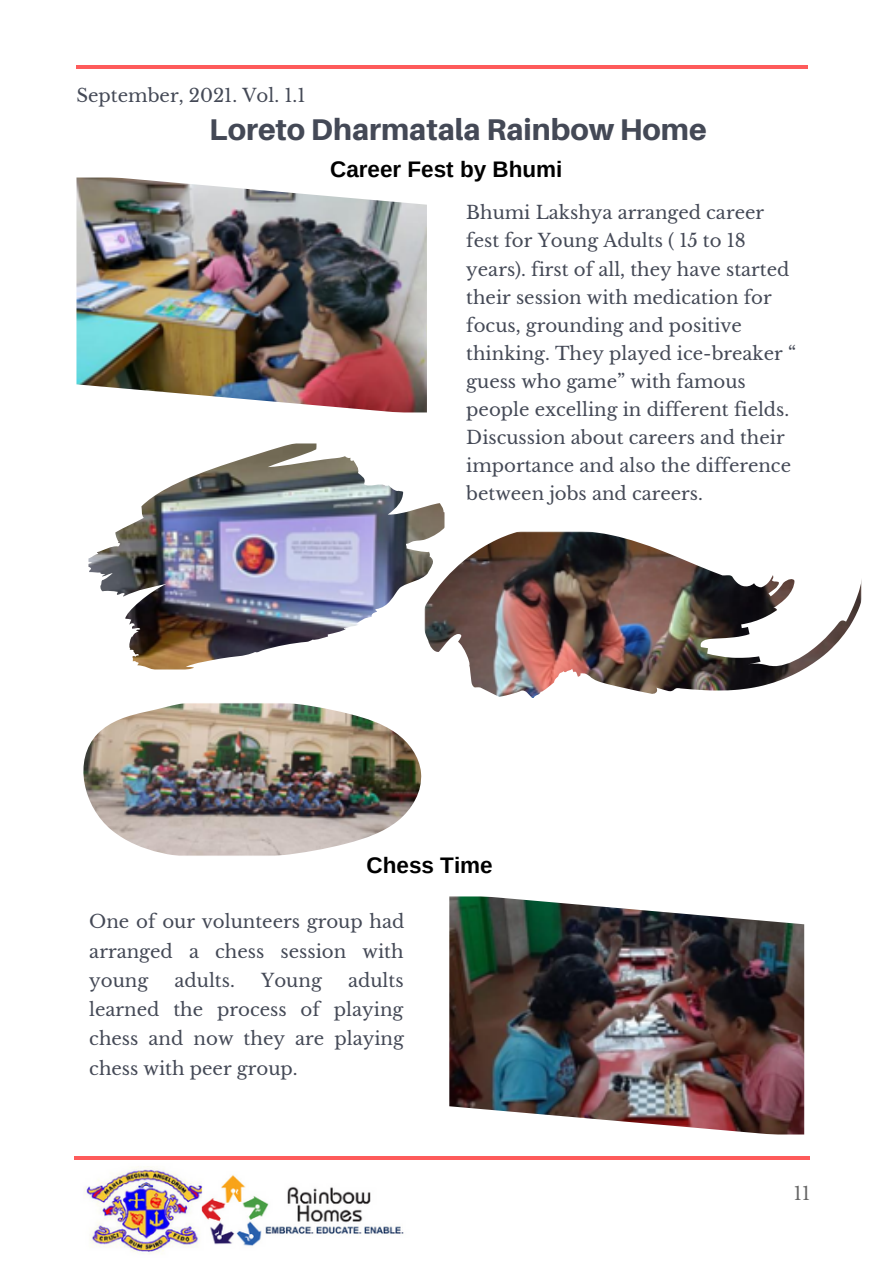
<style>
.page{position:relative;width:893px;height:1264px;background:#fff}
.page>*{position:absolute;margin:0;border:0;box-sizing:border-box;transform-origin:0 0}
.t1{font:800 30px "Aileron";color:#444956}
.t2{font:700 22.5px "Arimo";color:#000}
.t3{font:18.15px/28px "Libre Baskerville";color:#444956;text-align:justify}
.t4{font:18.15px "Libre Baskerville";color:#666}
</style>
<div class="page">
<hr style="left:76px;top:65px;width:731px;height:4px;background:#fe5b5b">
<hr style="left:74px;top:1156px;width:735px;height:3px;background:#fe5b5b">
<img style="left:84px;top:1166px;width:320px;height:88px">
<img style="left:446px;top:531px;width:416px;height:166px">
<img style="left:88px;top:443px;width:358px;height:227px">
<img style="left:76px;top:177px;width:351px;height:236px">
<img style="left:449px;top:896px;width:355px;height:239px">
<img style="left:83px;top:703px;width:339px;height:153px">
<p class="t3" style="left:76px;top:82px;width:230px">September, 2021. Vol. 1.1</p>
<h1 class="t1" style="left:209px;top:110px;width:499px">Loreto Dharmatala Rainbow Home</h1>
<p class="t2" style="left:330px;top:156px;width:234px">Career Fest by Bhumi</p>
<p class="t3" style="left:466px;top:199px;width:331px;text-align:left">Bhumi Lakshya arranged career fest for Young Adults ( 15 to 18 years). first of all, they have started their session with medication for focus, grounding and positive thinking. They played ice-breaker “ guess who game” with famous people excelling in different fields.<br>Discussion about careers and their importance and also the difference between jobs and careers.</p>
<p class="t2" style="left:366px;top:852px;width:128px">Chess Time</p>
<p class="t3" style="left:89px;top:907px;width:316px;line-height:29.2px">One of our volunteers group had arranged a chess session with young</p>
<p class="t3" style="left:89px;top:965px;width:316px;line-height:29.2px;text-indent:259px">adults learned the process of playing chess and now they are playing chess with peer group.</p>
<p class="t3" style="left:174px;top:966px;width:62px">adults.</p>
<p class="t3" style="left:261px;top:966px;width:62px">Young</p>
<p class="t4" style="left:794px;top:1181px;width:18px">11</p>
</div>
